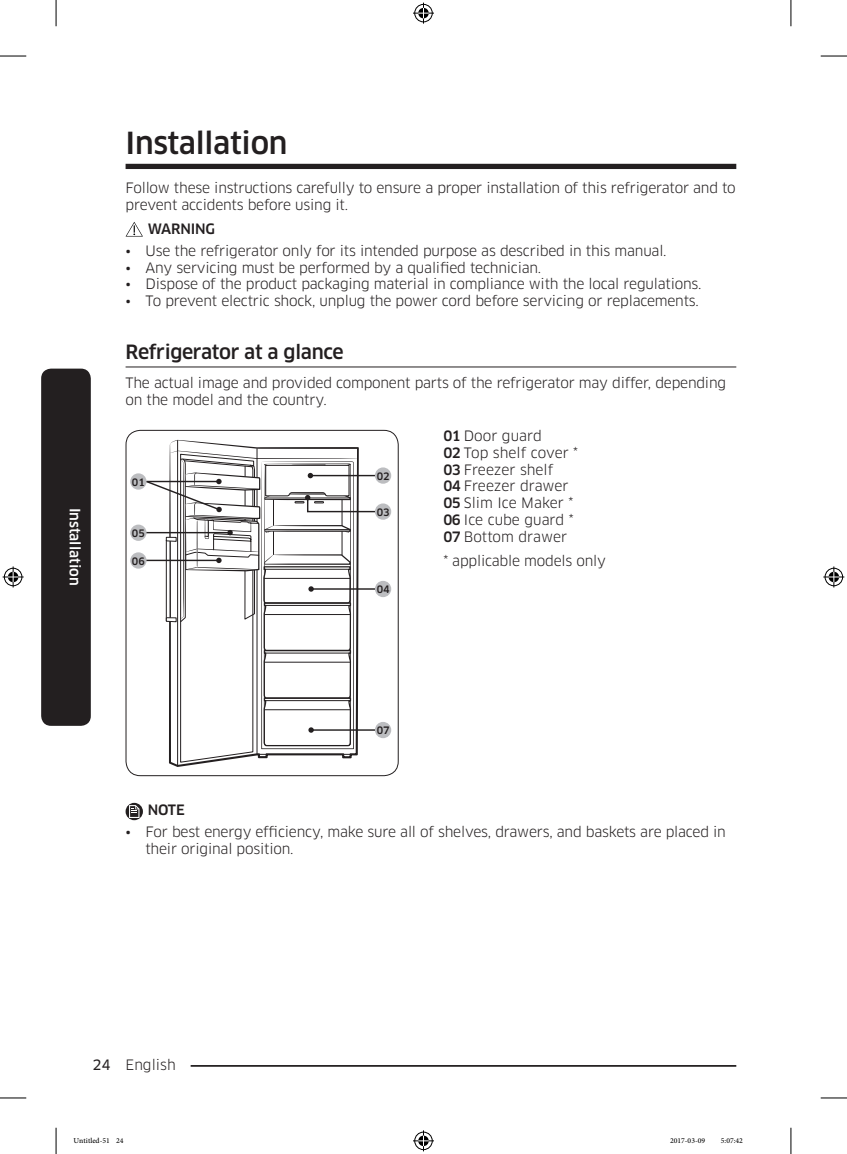
<style>
.page{position:relative;width:847px;height:1154px;background:#fff}
.page>*{position:absolute;margin:0;border:0;box-sizing:border-box;transform-origin:0 0}
.t1{font:500 29.75px "Samsung Clan Pro";letter-spacing:-.01em;color:#231f20}
.t2{font:500 19.25px "Samsung Clan Pro";letter-spacing:-.015em;color:#231f20}
.t3{font:14px/16.8px "Samsung Clan Pro";letter-spacing:-.015em;color:#231f20}
.t4{font:500 14px "Samsung Clan Pro";color:#fff}
.t5{font:500 14px "Samsung Clan Pro";letter-spacing:-.015em;color:#231f20}
.t6{font:10.5px "Adobe Arabic";color:#000}
.t7{font:500 9.97px "Samsung Clan Pro";letter-spacing:-.015em;color:#231f20}
.s1{font-weight:500}
.s2{font-family:"Samsung Clan Pro News"}
</style>
<div class="page">
<hr style="left:125px;top:1065px;width:611px;height:2px;background:#231f20">
<div style="left:111px;top:1055px;width:79px;height:17px;background:#fff"></div>
<div style="left:125px;top:164px;width:611px;height:5px;background:#231f20"></div>
<hr style="left:125px;top:366px;width:611px;height:1px;background:#231f20">
<svg style="left:126px;top:222px;width:17px;height:14px"></svg>
<svg style="left:169px;top:440px;width:189px;height:8px"></svg>
<div style="left:130px;top:473px;width:16px;height:17px;background:#bcbdc0;border-radius:50%"></div>
<div style="left:375px;top:503px;width:16px;height:17px;background:#bcbdc0;border-radius:50%"></div>
<div style="left:375px;top:467px;width:16px;height:17px;background:#bcbdc0;border-radius:50%"></div>
<div style="left:375px;top:581px;width:16px;height:16px;background:#bcbdc0;border-radius:50%"></div>
<div style="left:375px;top:722px;width:16px;height:16px;background:#bcbdc0;border-radius:50%"></div>
<div style="left:130px;top:524px;width:16px;height:17px;background:#bcbdc0;border-radius:50%"></div>
<svg style="left:145px;top:448px;width:232px;height:319px"></svg>
<div style="left:130px;top:552px;width:16px;height:17px;background:#bcbdc0;border-radius:50%"></div>
<div style="left:125px;top:430px;width:273px;height:346px;border:1px solid #231f20;border-radius:14px"></div>
<svg style="left:125px;top:803px;width:18px;height:17px"></svg>
<svg style="left:129px;top:805px;width:10px;height:13px"></svg>
<div style="left:41px;top:369px;width:50px;height:357px;background:#231f20;border-radius:10px"></div>
<svg style="left:0;top:56px;width:26px;height:1px"></svg>
<svg style="left:820px;top:56px;width:26px;height:1px"></svg>
<svg style="left:0;top:1097px;width:26px;height:1px"></svg>
<svg style="left:820px;top:1097px;width:26px;height:1px"></svg>
<svg style="left:56px;top:0;width:1px;height:26px"></svg>
<svg style="left:56px;top:1128px;width:1px;height:26px"></svg>
<svg style="left:790px;top:0;width:1px;height:26px"></svg>
<svg style="left:790px;top:1128px;width:1px;height:26px"></svg>
<svg style="left:413px;top:3px;width:21px;height:21px"></svg>
<svg style="left:413px;top:1130px;width:21px;height:21px"></svg>
<svg style="left:3px;top:566px;width:21px;height:21px"></svg>
<svg style="left:823px;top:566px;width:21px;height:21px"></svg>
<p class="t4" style="left:83px;top:508px;width:79px;rotate:90deg">Installation</p>
<h1 class="t1" style="left:125px;top:125px;width:163px">Installation</h1>
<p class="t3" style="left:125px;top:179px;width:611px">Follow these instructions carefully to ensure a proper installation of this refrigerator and to prevent accidents before using it.</p>
<p class="t5" style="left:148px;top:221px;width:69px">WARNING</p>
<p class="t3" style="left:125px;top:242px;width:542px">• Use the refrigerator only for its intended purpose as described in this manual.</p>
<p class="t3" style="left:125px;top:259px;width:417px">• Any servicing must be performed by a qualified technician.</p>
<p class="t3" style="left:125px;top:276px;width:577px">• Dispose of the product packaging material in compliance with the local regulations.</p>
<p class="t3" style="left:125px;top:293px;width:574px">• To prevent electric shock, unplug the power cord before servicing or replacements.</p>
<h2 class="t2" style="left:125px;top:341px;width:219px">Refrigerator at a glance</h2>
<p class="t3" style="left:125px;top:375px;width:602px">The actual image and provided component parts of the refrigerator may differ, depending on the model and the country.</p>
<p class="t7" style="left:132px;top:476px;width:14px">01</p>
<p class="t7" style="left:132px;top:527px;width:14px">05</p>
<p class="t7" style="left:132px;top:555px;width:14px">06</p>
<p class="t7" style="left:376px;top:470px;width:14px">02</p>
<p class="t7" style="left:376px;top:506px;width:14px">03</p>
<p class="t7" style="left:376px;top:583px;width:14px">04</p>
<p class="t3" style="left:443px;top:427px;width:136px"><span class="s1">01</span> Door guard<br><span class="s1">02</span> Top shelf cover *<br><span class="s1">03</span> Freezer shelf<br><span class="s1">04</span> Freezer drawer<br><span class="s1">05</span> Slim Ice Maker *<br><span class="s1">06</span> Ice cube guard *<br><span class="s1">07</span> Bottom drawer</p>
<p class="t3" style="left:443px;top:552px;width:164px">* applicable models only</p>
<p class="t7" style="left:376px;top:724px;width:14px">07</p>
<p class="t5" style="left:148px;top:802px;width:39px">NOTE</p>
<p class="t3" style="left:145px;top:823px;width:581px;text-indent:-20px">• For best energy efficiency, make sure all of shelves, drawers, and baskets are placed in their original position.</p>
<p class="t3" style="left:92px;top:1056px;width:85px"><span class="s2">24</span> English</p>
<p class="t6" style="left:74px;top:1133px;width:51px">Untitled-51 24</p>
<p class="t6" style="left:669px;top:1133px;width:37px">2017-03-09</p>
<p class="t6" style="left:720px;top:1133px;width:24px">5:07:42</p>
</div>
